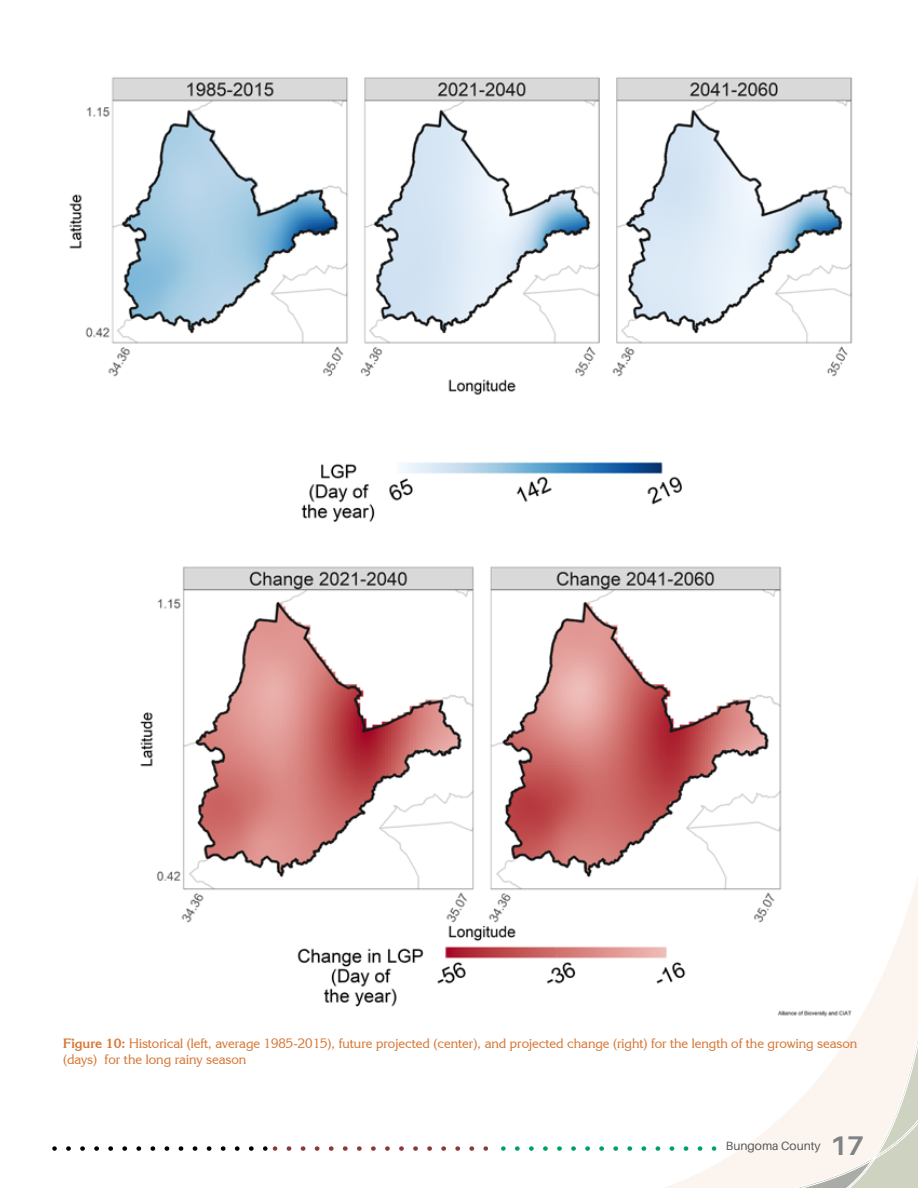
<style>
.page{position:relative;width:918px;height:1188px;background:#fff}
.page>*{position:absolute;margin:0;border:0;box-sizing:border-box;transform-origin:0 0}
.t1{font:700 27px "Aileron";color:#808285}
.t2{font:13.5px/16.5px "Korinna IT Cby BT";color:#d77836}
.t3{font:12px "Aileron";color:#565659}
.s1{font-weight:700}
</style>
<div class="page">
<svg style="left:664px;top:877px;width:254px;height:311px"></svg>
<svg style="left:790px;top:1035px;width:128px;height:153px"></svg>
<svg style="left:68px;top:1146px;width:186px;height:5px"></svg>
<svg style="left:289px;top:1146px;width:186px;height:5px"></svg>
<svg style="left:517px;top:1146px;width:190px;height:5px"></svg>
<img style="left:69px;top:77px;width:788px;height:942px">
<p class="t2" style="left:63px;top:1034px;width:796px"><span class="s1">Figure 10:</span> Historical (left, average 1985-2015), future projected (center), and projected change (right) for the length of the growing season (days) for the long rainy season</p>
<p class="t3" style="left:726px;top:1140px;width:96px">Bungoma County</p>
<h1 class="t1" style="left:830px;top:1130px;width:35px">17</h1>
</div>
